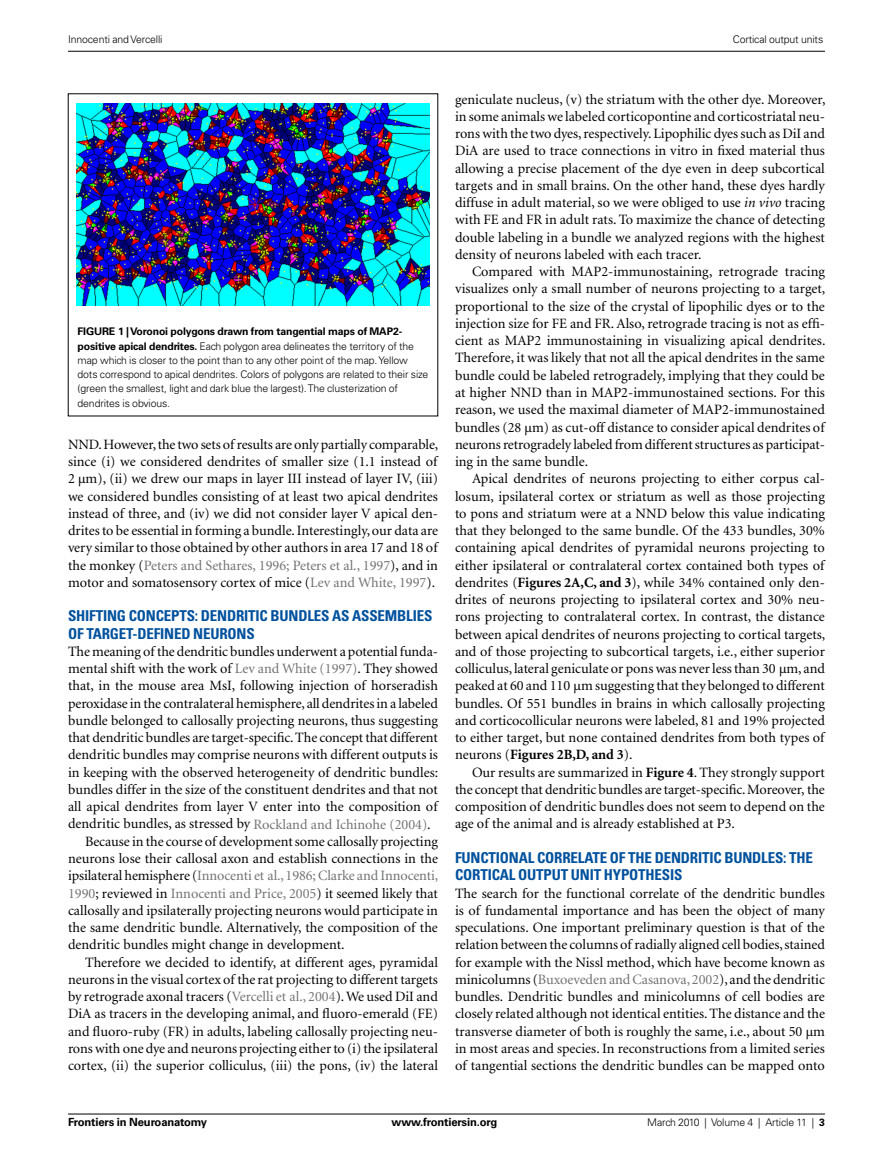
<style>
.page{position:relative;width:893px;height:1170px;background:#fff}
.page>*{position:absolute;margin:0;border:0;box-sizing:border-box;transform-origin:0 0}
.t1{font:700 condensed 15px/17.2px "Univers";letter-spacing:-.01em;color:#00519e}
.t2{font:14.25px/17.2px "Minion";color:#000;text-align:justify}
.t3{font:14.25px "Minion";letter-spacing:-.005em;color:#707173}
.t4{font:700 11.25px "Univers";letter-spacing:-.015em;color:#000}
.t5{font:300 10.5px/14.2px "Univers";letter-spacing:-.015em;color:#000}
.s1{font-weight:700}
.s2{color:#707173}
.s3{color:#000}
.s4{font-style:italic}
</style>
<div class="page">
<hr style="left:68px;top:1113px;width:757px;height:1px;background:#000">
<hr style="left:68px;top:51px;width:757px;height:1px;background:#000">
<img style="left:77px;top:103px;width:352px;height:202px">
<p class="t5" style="left:68px;top:33px;width:96px">Innocenti and Vercelli</p>
<p class="t5" style="left:733px;top:33px;width:92px">Cortical output units</p>
<p class="t5" style="left:78px;top:325px;width:352px"><span class="s1">FIGURE 1 | Voronoi polygons drawn from tangential maps of MAP2- positive apical dendrites.</span> Each polygon area delineates the territory of the map which is closer to the point than to any other point of the map. Yellow dots correspond to apical dendrites. Colors of polygons are related to their size (green the smallest, light and dark blue the largest). The clusterization of dendrites is obvious.</p>
<p class="t2" style="left:68px;top:437px;width:372px">NND. However, the two sets of results are only partially comparable, since (i) we considered dendrites of smaller size (1.1 instead of 2 µm), (ii) we drew our maps in layer III instead of layer IV, (iii) we considered bundles consisting of at least two apical dendrites instead of three, and (iv) we did not consider layer V apical den&shy;drites to be essential in forming a bundle. Interestingly, our data are very similar to those obtained by other authors in area 17 and 18 of the monkey (<span class="s2">Peters and Sethares, 1996; Peters et al., 1997</span>), and in motor and somatosensory cortex of mice (<span class="s2">Lev and White, 1997</span>).</p>
<p class="t1" style="left:68px;top:609px;width:366px">SHIFTING CONCEPTS: DENDRITIC BUNDLES AS ASSEMBLIES<br>OF TARGET-DEFINED NEURONS</p>
<p class="t2" style="left:68px;top:644px;width:371px">The meaning of the dendritic bundles underwent a potential funda-</p>
<p class="t2" style="left:68px;top:661px;width:371px">mental shift with the work of <span class="s2">Lev and White (1997)</span>. They showed</p>
<p class="t2" style="left:68px;top:678px;width:371px">that, in the mouse area MsI, following injection of horseradish</p>
<p class="t2" style="left:68px;top:695px;width:371px">peroxidase in the contralateral hemisphere, all dendrites in a labeled</p>
<p class="t2" style="left:68px;top:713px;width:371px">bundle belonged to callosally projecting neurons, thus suggesting</p>
<p class="t2" style="left:68px;top:730px;width:371px">that dendritic bundles are target-specific. The concept that different</p>
<p class="t2" style="left:68px;top:747px;width:371px">dendritic bundles may comprise neurons with different outputs is</p>
<p class="t2" style="left:68px;top:764px;width:372px">in keeping with the observed heterogeneity of dendritic bundles:</p>
<p class="t2" style="left:68px;top:782px;width:371px">bundles differ in the size of the constituent dendrites and that not</p>
<p class="t2" style="left:68px;top:799px;width:371px">all apical dendrites from layer V enter into the composition of</p>
<p class="t2" style="left:68px;top:816px;width:364px">dendritic bundles, as stressed by <span class="s2">Rockland and Ichinohe (2004)</span>.</p>
<p class="t2" style="left:85px;top:833px;width:354px">Because in the course of development some callosally projecting</p>
<p class="t2" style="left:68px;top:851px;width:371px">neurons lose their callosal axon and establish connections in the</p>
<p class="t3" style="left:68px;top:870px;width:372px"><span class="s3">ipsilateral hemisphere (</span>Innocenti et al., 1986; Clarke and Innocenti,</p>
<p class="t2" style="left:68px;top:885px;width:371px"><span class="s2">1990</span>; reviewed in <span class="s2">Innocenti and Price, 2005</span>) it seemed likely that</p>
<p class="t2" style="left:68px;top:902px;width:371px">callosally and ipsilaterally projecting neurons would participate in</p>
<p class="t2" style="left:68px;top:920px;width:371px">the same dendritic bundle. Alternatively, the composition of the</p>
<p class="t2" style="left:68px;top:937px;width:278px">dendritic bundles might change in development.</p>
<p class="t2" style="left:85px;top:954px;width:354px">Therefore we decided to identify, at different ages, pyramidal</p>
<p class="t2" style="left:68px;top:971px;width:371px">neurons in the visual cortex of the rat projecting to different targets</p>
<p class="t2" style="left:68px;top:989px;width:371px">by retrograde axonal tracers (<span class="s2">Vercelli et al., 2004</span>). We used DiI and</p>
<p class="t2" style="left:68px;top:1006px;width:371px">DiA as tracers in the developing animal, and fluoro-emerald (FE)</p>
<p class="t2" style="left:68px;top:1023px;width:371px">and fluoro-ruby (FR) in adults, labeling callosally projecting neu-</p>
<p class="t2" style="left:68px;top:1040px;width:371px">rons with one dye and neurons projecting either to (i) the ipsilateral</p>
<p class="t2" style="left:68px;top:1058px;width:371px">cortex, (ii) the superior colliculus, (iii) the pons, (iv) the lateral</p>
<p class="t2" style="left:455px;top:92px;width:372px">geniculate nucleus, (v) the striatum with the other dye. Moreover, in some animals we labeled corticopontine and corticostriatal neu&shy;rons with the two dyes, respectively. Lipophilic dyes such as DiI and DiA are used to trace connections in vitro in fixed material thus allowing a precise placement of the dye even in deep subcortical targets and in small brains. On the other hand, these dyes hardly diffuse in adult material, so we were obliged to use <span class="s4">in vivo</span> tracing with FE and FR in adult rats. To maximize the chance of detecting double labeling in a bundle we analyzed regions with the highest density of neurons labeled with each tracer.</p>
<p class="t2" style="left:455px;top:264px;width:372px;text-indent:17px">Compared with MAP2-immunostaining, retrograde tracing visualizes only a small number of neurons projecting to a target, proportional to the size of the crystal of lipophilic dyes or to the injection size for FE and FR. Also, retrograde tracing is not as effi&shy;cient as MAP2 immunostaining in visualizing apical dendrites.<br>Therefore, it was likely that not all the apical dendrites in the same bundle could be labeled retrogradely, implying that they could be at higher NND than in MAP2-immunostained sections. For this reason, we used the maximal diameter of MAP2-immunostained bundles (28 µm) as cut-off distance to consider apical dendrites of neurons retrogradely labeled from different structures as participat&shy;ing in the same bundle.</p>
<p class="t2" style="left:455px;top:471px;width:372px;text-indent:17px">Apical dendrites of neurons projecting to either corpus cal&shy;losum, ipsilateral cortex or striatum as well as those projecting to pons and striatum were at a NND below this value indicating that they belonged to the same bundle. Of the 433 bundles, 30% containing apical dendrites of pyramidal neurons projecting to either ipsilateral or contralateral cortex contained both types of dendrites (<span class="s1">Figures 2A,C, and 3</span>), while 34% contained only den&shy;drites of neurons projecting to ipsilateral cortex and 30% neu&shy;rons projecting to contralateral cortex. In contrast, the distance between apical dendrites of neurons projecting to cortical targets, and of those projecting to subcortical targets, i.e., either superior colliculus, lateral geniculate or pons was never less than 30 µm, and peaked at 60 and 110 µm suggesting that they belonged to different bundles. Of 551 bundles in brains in which callosally projecting and corticocollicular neurons were labeled, 81 and 19% projected to either target, but none contained dendrites from both types of neurons (<span class="s1">Figures 2B,D, and 3</span>).</p>
<p class="t2" style="left:455px;top:764px;width:371px;text-indent:17px">Our results are summarized in <span class="s1">Figure 4</span>. They strongly support the concept that dendritic bundles are target-specific. Moreover, the composition of dendritic bundles does not seem to depend on the age of the animal and is already established at P3.</p>
<p class="t1" style="left:455px;top:850px;width:360px">FUNCTIONAL CORRELATE OF THE DENDRITIC BUNDLES: THE<br>CORTICAL OUTPUT UNIT HYPOTHESIS</p>
<p class="t2" style="left:455px;top:885px;width:371px">The search for the functional correlate of the dendritic bundles is of fundamental importance and has been the object of many speculations. One important preliminary question is that of the relation between the columns of radially aligned cell bodies, stained for example with the Nissl method, which have become known as minicolumns (<span class="s2">Buxoeveden and Casanova, 2002</span>), and the dendritic bundles. Dendritic bundles and minicolumns of cell bodies are closely related although not identical entities. The distance and the transverse diameter of both is roughly the same, i.e., about 50 µm in most areas and species. In reconstructions from a limited series of tangential sections the dendritic bundles can be mapped onto</p>
<p class="t4" style="left:68px;top:1117px;width:141px">Frontiers in Neuroanatomy</p>
<p class="t4" style="left:392px;top:1117px;width:107px">www.frontiersin.org</p>
<p class="t5" style="left:647px;top:1115px;width:179px">March 2010 | Volume 4 | Article 11 | <span class="s1">3</span></p>
</div>
